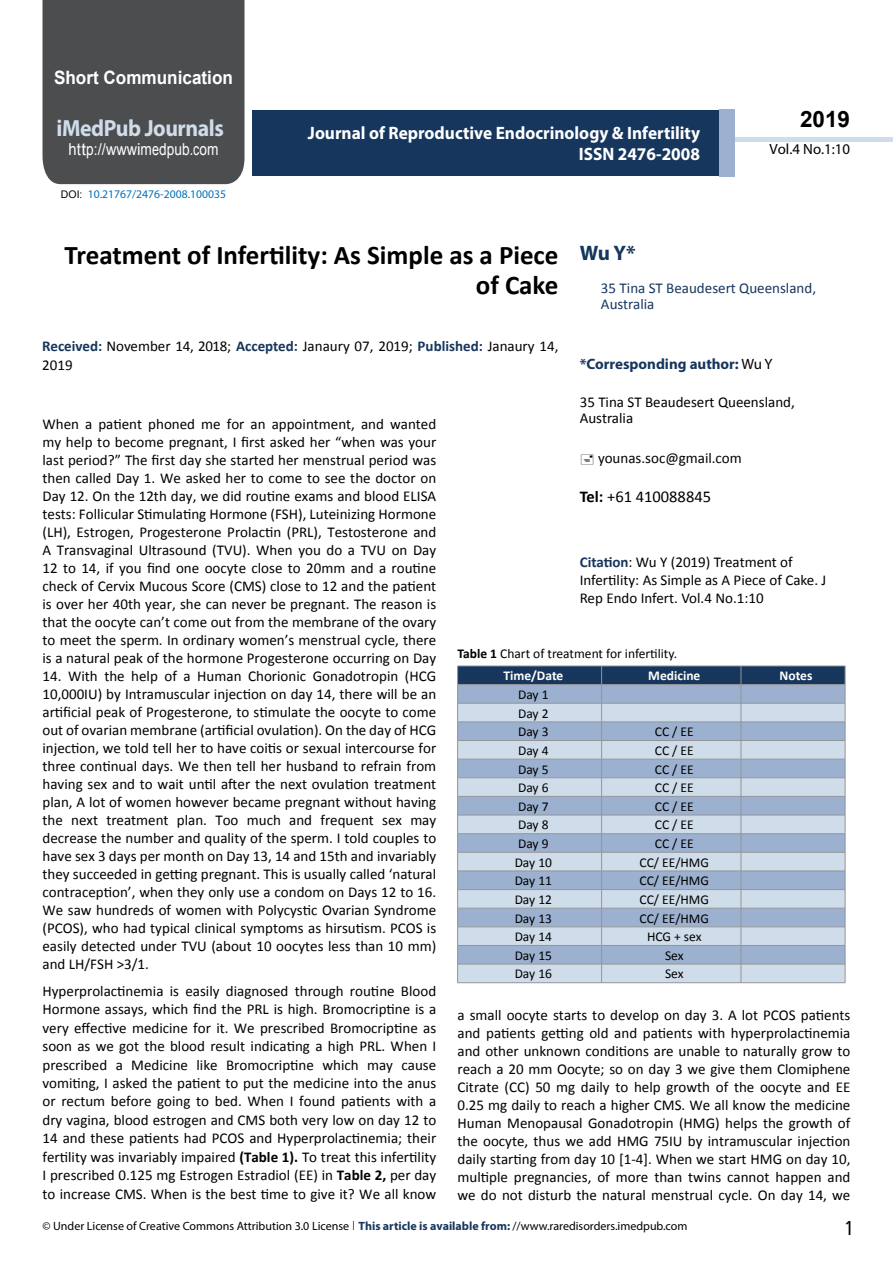
<style>
.page{position:relative;width:893px;height:1263px;background:#fff}
.page>*{position:absolute;margin:0;border:0;box-sizing:border-box;transform-origin:0 0}
.t1{font:700 27px/29.7px "Calibri";color:#000;text-align:right}
.t2{font:25.5px "Tunga";color:#000}
.t3{font:700 23.4px "Myriad Pro";letter-spacing:-.02em;color:#cfdce9;scale:.93 1}
.t4{font:700 22.5px "Arial";color:#000}
.t5{font:700 21px "Myriad Pro";color:#16365d}
.t6{font:700 18.45px "Arial";color:#fff;scale:.93 1}
.t7{font:700 18px/21.6px "Myriad Pro";color:#fff;text-align:right;scale:.96 1}
.t8{font:16.5px "Arial";letter-spacing:.005em;color:#fff;scale:.89 1}
.t9{font:16.5px "Calibri";color:#000}
.t10{font:15px/18px "Calibri";color:#000;text-align:justify}
.t11{font:15px/16.5px "Calibri";color:#16365d}
.t12{font:700 15px "Myriad Pro";color:#16365d}
.t13{font:14.85px "Myriad Pro";color:#000}
.t14{font:13.5px/18.6px "Calibri";color:#000;text-align:justify}
.t15{font:700 13.5px "Calibri";color:#fff}
.t16{font:12px "Myriad Pro";color:#000}
.t17{font:11.7px "Myriad Pro";color:#0072bc}
.s1{font-family:"Calibri"}
.s2{font-family:"Arial";font-size:10.5px;color:#000}
.s3{font-weight:700;color:#16365d}
.s4{font-weight:400;color:#000}
.s5{font-weight:700}
.s6{font-family:"Tunga"}
</style>
<div class="page">
<div style="left:43px;top:0;width:201px;height:184px;background:#4c4d4f"></div>
<hr style="left:734px;top:137px;width:159px;height:4px;background:#cfdce9">
<div style="left:252px;top:110px;width:469px;height:66px;background:#16365d"></div>
<div style="left:720px;top:109px;width:15px;height:67px;background:#9bb1cf"></div>
<svg style="left:457px;top:666px;width:389px;height:317px;background:#aabbd0"></svg>
<hr style="left:458px;top:684px;width:144px;height:1px;background:#939598">
<hr style="left:602px;top:684px;width:139px;height:1px;background:#939598">
<hr style="left:741px;top:684px;width:104px;height:1px;background:#939598">
<p class="t6" style="left:54px;top:65px;width:194px">Short Communication</p>
<h3 class="t3" style="left:57px;top:113px;width:181px">iMedPub Journals</h3>
<p class="t8" style="left:69px;top:139px;width:170px">http://wwwimedpub<span class="s1">.</span>com</p>
<p class="t17" style="left:61px;top:187px;width:167px"><span class="s2">DOI:</span> 10.21767/2476-2008.100035</p>
<p class="t7" style="left:308px;top:121px;width:410px">Journal of Reproductive Endocrinology &amp; Infertility<br>ISSN 2476-2008</p>
<h3 class="t4" style="left:800px;top:104px;width:52px">2019</h3>
<p class="t13" style="left:769px;top:140px;width:82px">Vol.4 No.1:10</p>
<h1 class="t1" style="left:65px;top:240px;width:495px">Treatment of Infertility: As Simple as a Piece of Cake</h1>
<h3 class="t5" style="left:580px;top:239px;width:57px">Wu Y*</h3>
<p class="t11" style="left:601px;top:279px;width:217px">35 Tina ST Beaudesert Queensland,<br>Australia</p>
<p class="t10" style="left:42px;top:337px;width:518px;line-height:18.8px"><span class="s3">Received:</span> November 14, 2018; <span class="s3">Accepted:</span> Janaury 07, 2019; <span class="s3">Published:</span> Janaury 14,<br>2019</p>
<p class="t12" style="left:580px;top:354px;width:195px">*Corresponding author: <span class="s4">Wu Y</span></p>
<p class="t10" style="left:580px;top:394px;width:217px;line-height:16.5px">35 Tina ST Beaudesert Queensland,<br>Australia</p>
<p class="t10" style="left:598px;top:449px;width:145px">younas.soc@gmail.com</p>
<p class="t9" style="left:580px;top:486px;width:133px"><span class="s5">Tel:</span> +61 410088845</p>
<p class="t10" style="left:43px;top:415px;width:395px">When a patient phoned me for an appointment, and wanted my help to become pregnant, I first asked her “when was your last period?” The first day she started her menstrual period was then called Day 1. We asked her to come to see the doctor on Day 12. On the 12th day, we did routine exams and blood ELISA tests: Follicular Stimulating Hormone (FSH), Luteinizing Hormone (LH), Estrogen, Progesterone Prolactin (PRL), Testosterone and A Transvaginal Ultrasound (TVU). When you do a TVU on Day 12 to 14, if you find one oocyte close to 20mm and a routine check of Cervix Mucous Score (CMS) close to 12 and the patient is over her 40th year, she can never be pregnant. The reason is that the oocyte can’t come out from the membrane of the ovary to meet the sperm. In ordinary women’s menstrual cycle, there is a natural peak of the hormone Progesterone occurring on Day</p>
<p class="t10" style="left:43px;top:667px;width:395px">14. With the help of a Human Chorionic Gonadotropin (HCG 10,000IU) by Intramuscular injection on day 14, there will be an artificial peak of Progesterone, to stimulate the oocyte to come out of ovarian membrane (artificial ovulation). On the day of HCG injection, we told tell her to have coitis or sexual intercourse for three continual days. We then tell her husband to refrain from having sex and to wait until after the next ovulation treatment plan, A lot of women however became pregnant without having the next treatment plan. Too much and frequent sex may decrease the number and quality of the sperm. I told couples to have sex 3 days per month on Day 13, 14 and 15th and invariably they succeeded in getting pregnant. This is usually called ‘natural contraception’, when they only use a condom on Days 12 to 16.<br>We saw hundreds of women with Polycystic Ovarian Syndrome (PCOS), who had typical clinical symptoms as hirsutism. PCOS is easily detected under TVU (about 10 oocytes less than 10 mm) and LH/FSH &gt;3/1.</p>
<p class="t10" style="left:43px;top:981px;width:395px;line-height:18.5px">Hyperprolactinemia is easily diagnosed through routine Blood Hormone assays, which find the PRL is high. Bromocriptine is a very effective medicine for it. We prescribed Bromocriptine as soon as we got the blood result indicating a high PRL. When I prescribed a Medicine like Bromocriptine which may cause vomiting, I asked the patient to put the medicine into the anus or rectum before going to bed. When I found patients with a dry vagina, blood estrogen and CMS both very low on day 12 to 14 and these patients had PCOS and Hyperprolactinemia; their fertility was invariably impaired <span class="s5">(Table 1).</span> To treat this infertility I prescribed 0.125 mg Estrogen Estradiol (EE) in <span class="s5">Table 2,</span> per day to increase CMS. When is the best time to give it? We all know</p>
<p class="t10" style="left:580px;top:553px;width:248px;text-align:left"><span class="s3">Citation</span>: Wu Y (2019) Treatment of<br>Infertility: As Simple as A Piece of Cake. J<br>Rep Endo Infert. Vol.4 No.1:10</p>
<p class="t14" style="left:458px;top:645px;width:221px"><span class="s5">Table 1</span> Chart of treatment for infertility.</p>
<p class="t15" style="left:503px;top:667px;width:61px">Time/Date</p>
<p class="t15" style="left:648px;top:667px;width:54px">Medicine</p>
<p class="t15" style="left:780px;top:667px;width:34px">Notes</p>
<p class="t14" style="left:518px;top:685px;width:32px">Day 1<br>Day 2<br>Day 3</p>
<p class="t14" style="left:655px;top:722px;width:40px">CC / EE</p>
<p class="t14" style="left:518px;top:741px;width:32px">Day 4</p>
<p class="t14" style="left:655px;top:741px;width:40px">CC / EE</p>
<p class="t14" style="left:518px;top:760px;width:32px">Day 5</p>
<p class="t14" style="left:655px;top:760px;width:40px">CC / EE</p>
<p class="t14" style="left:518px;top:778px;width:32px">Day 6</p>
<p class="t14" style="left:655px;top:778px;width:40px">CC / EE</p>
<p class="t14" style="left:518px;top:797px;width:32px">Day 7</p>
<p class="t14" style="left:655px;top:797px;width:40px">CC / EE</p>
<p class="t14" style="left:518px;top:816px;width:32px">Day 8</p>
<p class="t14" style="left:655px;top:816px;width:40px">CC / EE</p>
<p class="t14" style="left:518px;top:834px;width:32px">Day 9</p>
<p class="t14" style="left:655px;top:834px;width:40px">CC / EE</p>
<p class="t14" style="left:515px;top:853px;width:39px">Day 10</p>
<p class="t14" style="left:639px;top:853px;width:71px">CC/ EE/HMG</p>
<p class="t14" style="left:515px;top:871px;width:39px">Day 11</p>
<p class="t14" style="left:639px;top:871px;width:71px">CC/ EE/HMG</p>
<p class="t14" style="left:515px;top:890px;width:39px">Day 12</p>
<p class="t14" style="left:639px;top:890px;width:71px">CC/ EE/HMG</p>
<p class="t14" style="left:515px;top:909px;width:39px">Day 13</p>
<p class="t14" style="left:639px;top:909px;width:71px">CC/ EE/HMG</p>
<p class="t14" style="left:515px;top:927px;width:39px">Day 14</p>
<p class="t14" style="left:647px;top:927px;width:56px">HCG + sex</p>
<p class="t14" style="left:515px;top:946px;width:39px">Day 15</p>
<p class="t14" style="left:665px;top:946px;width:20px">Sex</p>
<p class="t14" style="left:515px;top:965px;width:39px">Day 16</p>
<p class="t14" style="left:665px;top:965px;width:20px">Sex</p>
<p class="t10" style="left:458px;top:1006px;width:394px">a small oocyte starts to develop on day 3. A lot PCOS patients and patients getting old and patients with hyperprolactinemia and other unknown conditions are unable to naturally grow to reach a 20 mm Oocyte; so on day 3 we give them Clomiphene Citrate (CC) 50 mg daily to help growth of the oocyte and EE 0.25 mg daily to reach a higher CMS. We all know the medicine Human Menopausal Gonadotropin (HMG) helps the growth of the oocyte, thus we add HMG 75IU by intramuscular injection daily starting from day 10 [1-4]. When we start HMG on day 10, multiple pregnancies, of more than twins cannot happen and we do not disturb the natural menstrual cycle. On day 14, we</p>
<p class="t16" style="left:43px;top:1218px;width:646px">© Under License of Creative Commons Attribution 3.0 License <span class="s6">|</span> <span class="s3">This article is available from:</span> //www.raredisorders.imedpub.com</p>
<h2 class="t2" style="left:845px;top:1211px;width:9px">1</h2>
</div>
